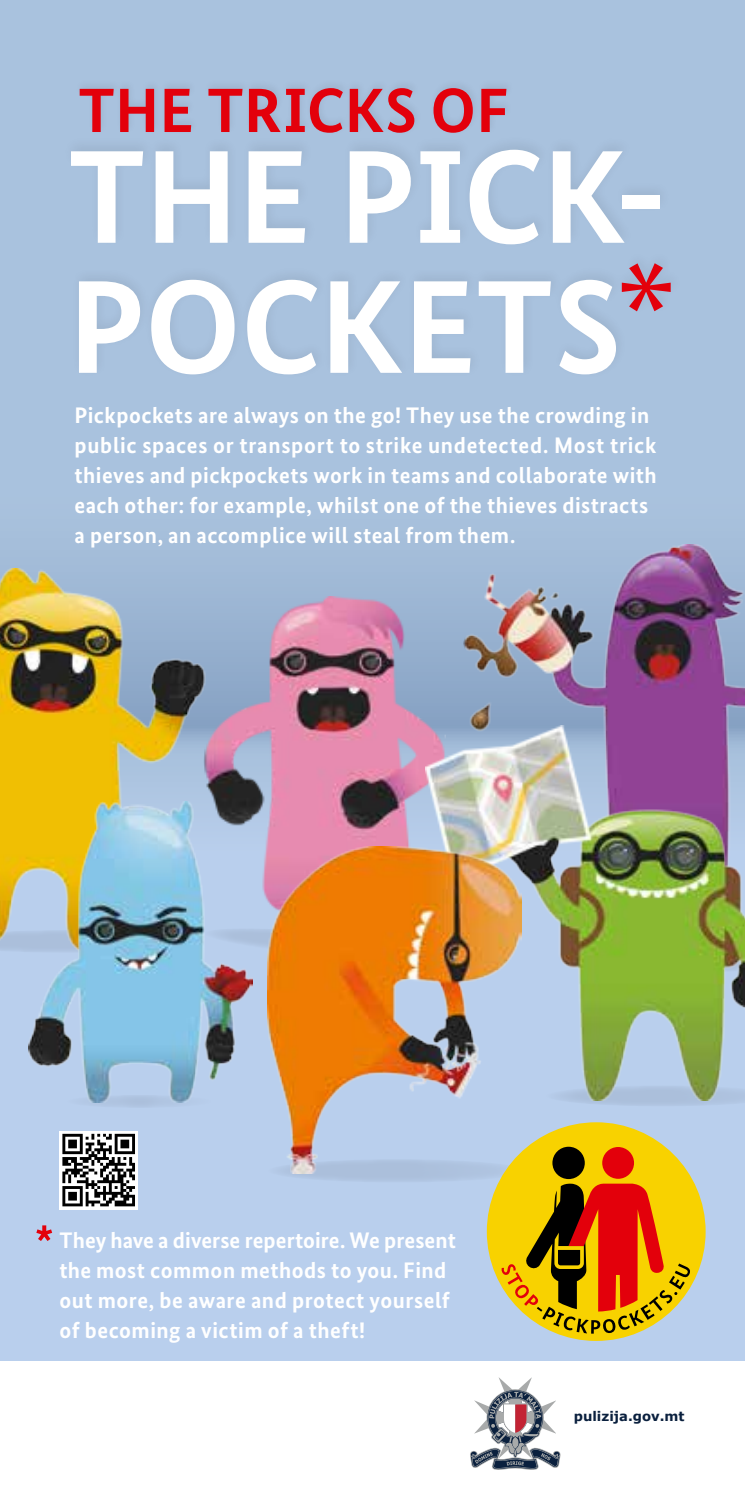
<style>
.page{position:relative;width:745px;height:1489px;background:#fff}
.page>*{position:absolute;margin:0;border:0;box-sizing:border-box;transform-origin:0 0}
.t1{font:700 132.5px/130px "Bundes Sans";color:#fff}
.t2{font:700 62.5px "Bundes Sans";letter-spacing:.01em;color:#e3000b}
.t3{font:700 22.5px/30px "Bundes Sans";letter-spacing:.02em;color:#fff}
.t4{font:700 13.25px "MS Reference Sans Serif";color:#0a203e}
</style>
<div class="page">
<div style="left:0;top:0;width:744px;height:1488px;background:linear-gradient(to right,#b0c7e5,#acc4e0)"></div>
<svg style="left:253px;top:943px;width:15px;height:19px"></svg>
<img style="left:206px;top:596px;width:238px;height:347px">
<img style="left:463px;top:544px;width:281px;height:181px">
<img style="left:0;top:569px;width:206px;height:383px">
<svg style="left:546px;top:1100px;width:198px;height:6px"></svg>
<img style="left:425px;top:725px;width:319px;height:375px">
<div style="left:68px;top:1094px;width:143px;height:13px;background:#b1c6e3;border-radius:50%"></div>
<img style="left:28px;top:801px;width:225px;height:301px">
<div style="left:268px;top:1159px;width:258px;height:23px;background:#adc2de;border-radius:50%"></div>
<img style="left:268px;top:846px;width:253px;height:326px">
<svg style="left:36px;top:1225px;width:16px;height:15px"></svg>
<div style="left:0;top:1361px;width:744px;height:127px;background:#fff"></div>
<div style="left:59px;top:1130px;width:79px;height:79px;background:#fff"></div>
<svg style="left:62px;top:1133px;width:73px;height:73px"></svg>
<div style="left:486px;top:1122px;width:219px;height:218px;background:#f8d200;border-radius:50%"></div>
<div style="left:552px;top:1146px;width:32px;height:32px;background:#000;border-radius:50%"></div>
<div style="left:602px;top:1146px;width:31px;height:32px;background:#e3000b;border-radius:50%"></div>
<svg style="left:501px;top:1183px;width:189px;height:150px"></svg>
<svg style="left:470px;top:1377px;width:90px;height:92px"></svg>
<div style="left:556px;top:1400px;width:13px;height:33px;background:#fff"></div>
<div style="left:74px;top:78px;width:440px;height:58px;background:#a7bfdb"></div>
<div style="left:63px;top:134px;width:619px;height:246px;background:#a7c0dc"></div>
<svg style="left:621px;top:263px;width:49px;height:48px"></svg>
<h2 class="t2" style="left:78px;top:72px;width:431px">THE TRICKS OF</h2>
<h1 class="t1" style="left:68px;top:131px;width:600px">THE PICK-<br>POCKETS</h1>
<p class="t3" style="left:74px;top:400px;width:583px">Pickpockets are always on the go! They use the crowding in public spaces or transport to strike undetected. Most trick thieves and pickpockets work in teams and collaborate with each other: for example, whilst one of the thieves distracts a person, an accomplice will steal from them.</p>
<p class="t3" style="left:59px;top:1225px;width:397px">They have a diverse repertoire. We present the most common methods to you. Find out more, be aware and protect yourself of becoming a victim of a theft!</p>
<p class="t4" style="left:573px;top:1407px;width:112px">pulizija.gov.mt</p>
</div>
